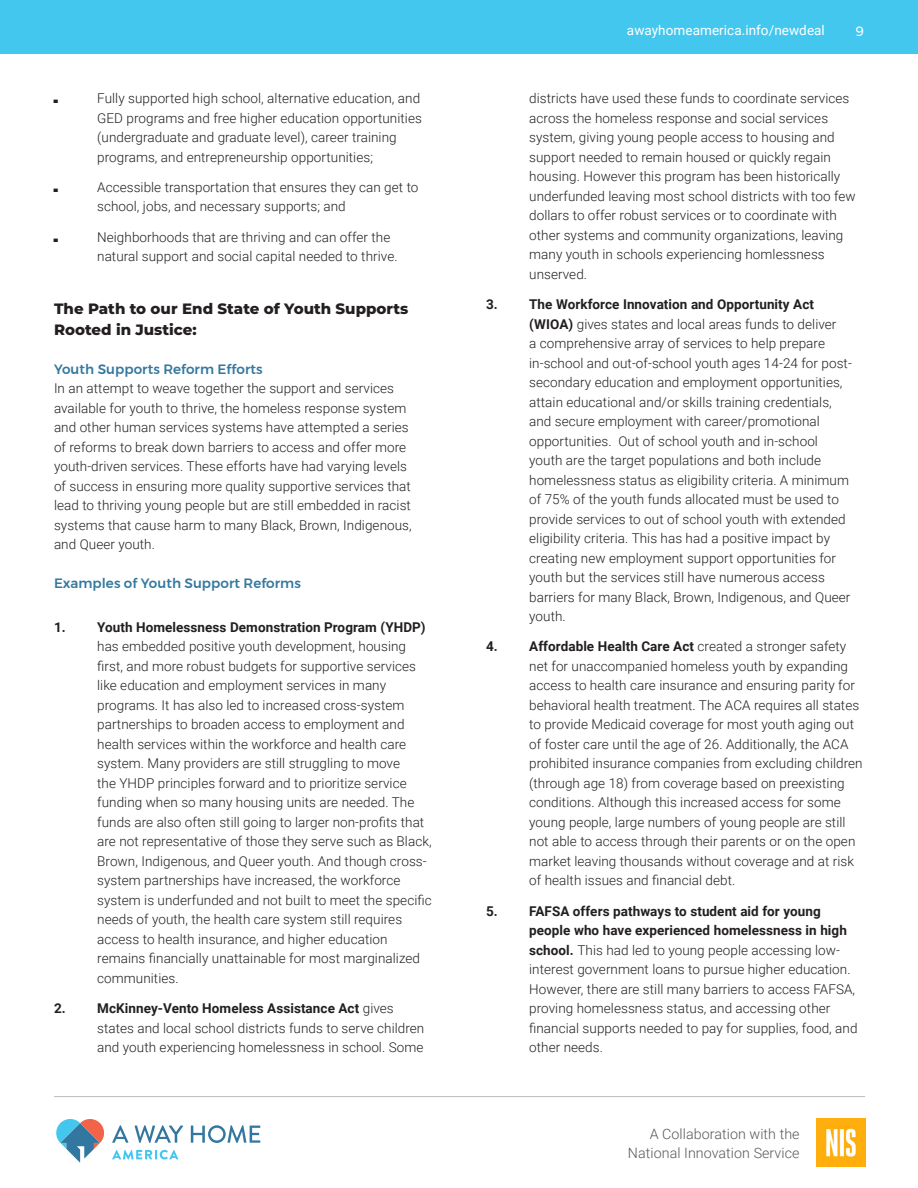
<style>
.page{position:relative;width:918px;height:1188px;background:#fff}
.page>*{position:absolute;margin:0;border:0;box-sizing:border-box;transform-origin:0 0}
.headers{font:800 15px/21px "Montserrat";color:#231f20}
.t1{font:300 14.25px/19.5px "Roboto";letter-spacing:.005em;color:#57585a;text-align:right}
.headers-2{font:300 13.5px/19.5px "Roboto";letter-spacing:.005em;color:#231f20}
._9pt_subhead{font:500 13.5px "Montserrat";letter-spacing:.005em;color:#34789f}
.t2{font:13.5px "Roboto";letter-spacing:.005em;color:#fff}
.t3{font:13.5px "Beirut";color:#231f20}
.t4{font:13.5px "Montserrat";color:#fff}
.s1{font-weight:700}
</style>
<div class="page">
<svg style="left:112px;top:1125px;width:17px;height:18px"></svg>
<svg style="left:135px;top:1125px;width:48px;height:18px"></svg>
<svg style="left:191px;top:1125px;width:69px;height:18px"></svg>
<svg style="left:112px;top:1150px;width:66px;height:10px"></svg>
<svg style="left:56px;top:1119px;width:48px;height:44px"></svg>
<img style="left:817px;top:1118px;width:49px;height:49px">
<hr style="left:54px;top:1096px;width:811px;height:1px;background:#bcbdc0">
<div style="left:0;top:0;width:918px;height:54px;background:#44c7ee"></div>
<p class="t3" style="left:54px;top:89px;width:5px">ـ</p>
<p class="headers-2" style="left:97px;top:88px;width:326px">Fully supported high school, alternative education, and GED programs and free higher education opportunities (undergraduate and graduate level), career training programs, and entrepreneurship opportunities;</p>
<p class="t3" style="left:54px;top:178px;width:5px">ـ</p>
<p class="headers-2" style="left:97px;top:177px;width:323px">Accessible transportation that ensures they can get to school, jobs, and necessary supports; and</p>
<p class="t3" style="left:54px;top:228px;width:5px">ـ</p>
<p class="headers-2" style="left:97px;top:227px;width:302px">Neighborhoods that are thriving and can offer the natural support and social capital needed to thrive.</p>
<p class="headers" style="left:54px;top:297px;width:356px">The Path to our End State of Youth Supports<br>Rooted in Justice:</p>
<p class="_9pt_subhead" style="left:54px;top:359px;width:210px">Youth Supports Reform Efforts</p>
<p class="headers-2" style="left:54px;top:378px;width:359px">In an attempt to weave together the support and services available for youth to thrive, the homeless response system and other human services systems have attempted a series of reforms to break down barriers to access and offer more youth-driven services. These efforts have had varying levels of success in ensuring more quality supportive services that lead to thriving young people but are still embedded in racist systems that cause harm to many Black, Brown, Indigenous, and Queer youth.</p>
<p class="_9pt_subhead" style="left:54px;top:573px;width:248px">Examples of Youth Support Reforms</p>
<p class="headers-2" style="left:97px;top:617px;width:336px;text-indent:-43px"><span class="s1">1. Youth Homelessness Demonstration Program (YHDP) </span>has embedded positive youth development, housing first, and more robust budgets for supportive services like education and employment services in many programs. It has also led to increased cross-system partnerships to broaden access to employment and health services within the workforce and health care system. Many providers are still struggling to move<br>the YHDP principles forward and to prioritize service funding when so many housing units are needed. The funds are also often still going to larger non-profits that are not representative of those they serve such as Black, Brown, Indigenous, and Queer youth. And though cross&shy;system partnerships have increased, the workforce system is underfunded and not built to meet the specific needs of youth, the health care system still requires access to health insurance, and higher education remains financially unattainable for most marginalized communities.</p>
<p class="headers-2" style="left:97px;top:998px;width:329px;text-indent:-43px"><span class="s1">2. McKinney-Vento Homeless Assistance Act</span> gives states and local school districts funds to serve children and youth experiencing homelessness in school. Some</p>
<p class="t2" style="left:627px;top:21px;width:199px">awayhomeamerica.info/newdeal</p>
<p class="t4" style="left:855px;top:20px;width:10px">9</p>
<p class="headers-2" style="left:529px;top:88px;width:328px">districts have used these funds to coordinate services across the homeless response and social services system, giving young people access to housing and support needed to remain housed or quickly regain housing. However this program has been historically underfunded leaving most school districts with too few dollars to offer robust services or to coordinate with other systems and community organizations, leaving many youth in schools experiencing homlessness unserved.</p>
<p class="headers-2" style="left:529px;top:294px;width:324px;text-indent:-43px"><span class="s1">3. The Workforce Innovation and Opportunity Act (WIOA)</span> gives states and local areas funds to deliver<br>a comprehensive array of services to help prepare in-school and out-of-school youth ages 14-24 for post&shy;secondary education and employment opportunities, attain educational and/or skills training credentials, and secure employment with career/promotional opportunities. Out of school youth and in-school youth are the target populations and both include homelessness status as eligibility criteria. A minimum of 75% of the youth funds allocated must be used to provide services to out of school youth with extended eligibility criteria. This has had a positive impact by creating new employment support opportunities for youth but the services still have numerous access barriers for many Black, Brown, Indigenous, and Queer youth.</p>
<p class="headers-2" style="left:529px;top:636px;width:335px;text-indent:-43px"><span class="s1">4. Affordable Health Care Act</span> created a stronger safety net for unaccompanied homeless youth by expanding access to health care insurance and ensuring parity for behavioral health treatment. The ACA requires all states to provide Medicaid coverage for most youth aging out of foster care until the age of 26. Additionally, the ACA prohibited insurance companies from excluding children (through age 18) from coverage based on preexisting conditions. Although this increased access for some young people, large numbers of young people are still not able to access through their parents or on the open market leaving thousands without coverage and at risk of health issues and financial debt.</p>
<p class="headers-2" style="left:529px;top:901px;width:330px;text-indent:-43px"><span class="s1">5. FAFSA offers pathways to student aid for young people who have experienced homelessness in high school.</span> This had led to young people accessing low&shy;interest government loans to pursue higher education.<br>However, there are still many barriers to access FAFSA, proving homelessness status, and accessing other financial supports needed to pay for supplies, food, and other needs.</p>
<p class="t1" style="left:628px;top:1123px;width:173px">A Collaboration with the<br>National Innovation Service</p>
</div>
